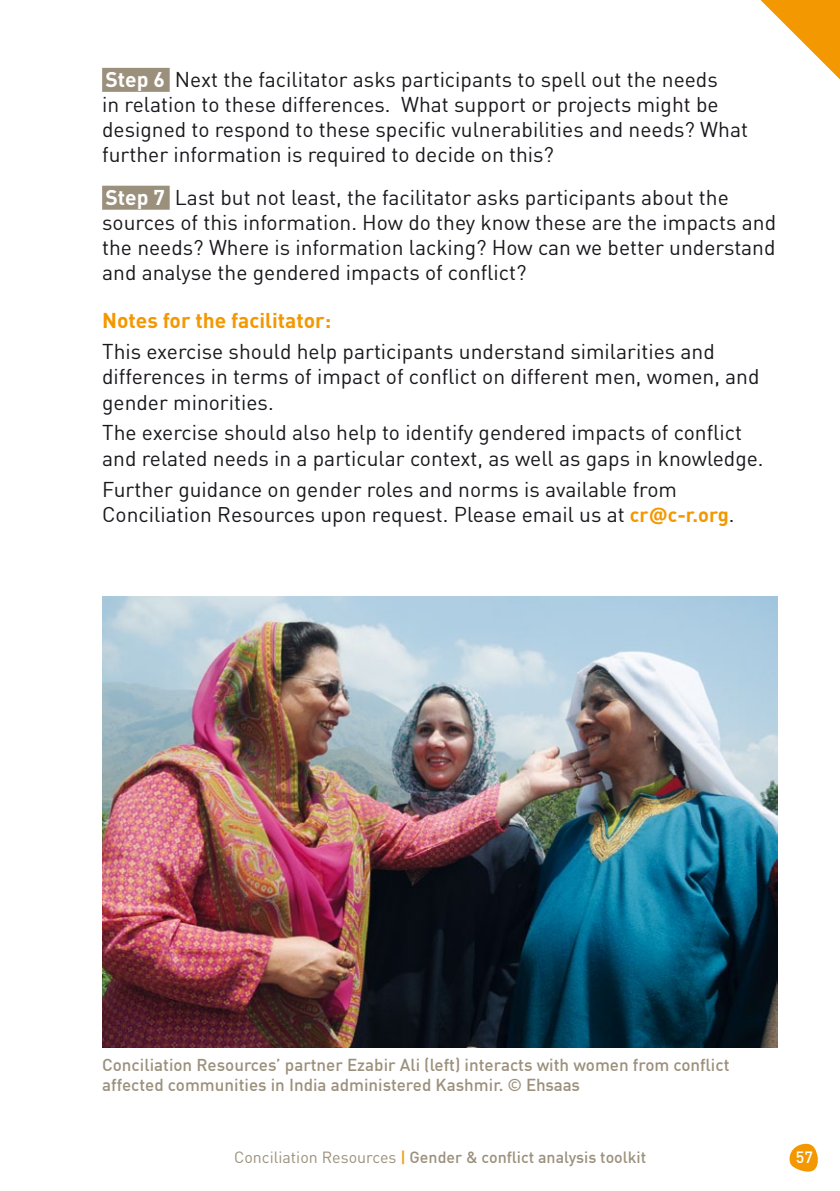
<style>
.page{position:relative;width:840px;height:1191px;background:#fff}
.page>*{position:absolute;margin:0;border:0;box-sizing:border-box;transform-origin:0 0}
.t1{font:21px/25.2px "DIN";color:#1a171c}
.t2{font:700 21px "DIN";color:#f39800}
.t3{font:500 17px/20px "DIN";color:#9b907c}
.t4{font:500 16px "DIN";color:#9b907c}
.t5{font:500 16px "DIN";color:#fff}
.s1{font-weight:700;color:#fff}
.s2{font-weight:700;font-size:20px;color:#f39800}
.s3{font-family:"Segoe UI";font-weight:700;font-size:20px;color:#f39800}
.s4{font-weight:400}
.s5{color:#f39800}
</style>
<div class="page">
<svg style="left:789px;top:1143px;width:29px;height:28px"></svg>
<svg style="left:760px;top:0;width:79px;height:79px"></svg>
<div style="left:102px;top:68px;width:67px;height:24px;background:#9b907c"></div>
<div style="left:102px;top:186px;width:67px;height:24px;background:#9b907c"></div>
<img style="left:102px;top:597px;width:675px;height:450px">
<p class="t1" style="left:102px;top:66px;width:647px"><span class="s1">Step 6</span> Next the facilitator asks participants to spell out the needs<br>in relation to these differences. What support or projects might be designed to respond to these specific vulnerabilities and needs? What further information is required to decide on this?</p>
<p class="t1" style="left:102px;top:184px;width:675px"><span class="s1">Step 7</span> Last but not least, the facilitator asks participants about the sources of this information. How do they know these are the impacts and the needs? Where is information lacking? How can we better understand and analyse the gendered impacts of conflict?</p>
<p class="t2" style="left:102px;top:307px;width:230px">Notes for the facilitator:</p>
<p class="t1" style="left:102px;top:338px;width:658px">This exercise should help participants understand similarities and differences in terms of impact of conflict on different men, women, and gender minorities.</p>
<p class="t1" style="left:102px;top:420px;width:662px">The exercise should also help to identify gendered impacts of conflict and related needs in a particular context, as well as gaps in knowledge.</p>
<p class="t1" style="left:102px;top:476px;width:633px">Further guidance on gender roles and norms is available from<br>Conciliation Resources upon request. Please email us at <span class="s2">cr</span><span class="s3">@</span><span class="s2">c-r.org</span>.</p>
<p class="t3" style="left:102px;top:1053px;width:628px">Conciliation Resources’ partner Ezabir Ali (left) interacts with women from conflict affected communities in India administered Kashmir. © Ehsaas</p>
<p class="t4" style="left:234px;top:1147px;width:413px"><span class="s4">Conciliation Resources</span> <span class="s5">|</span> Gender &amp; conflict analysis toolkit</p>
<p class="t5" style="left:795px;top:1147px;width:19px">57</p>
</div>
